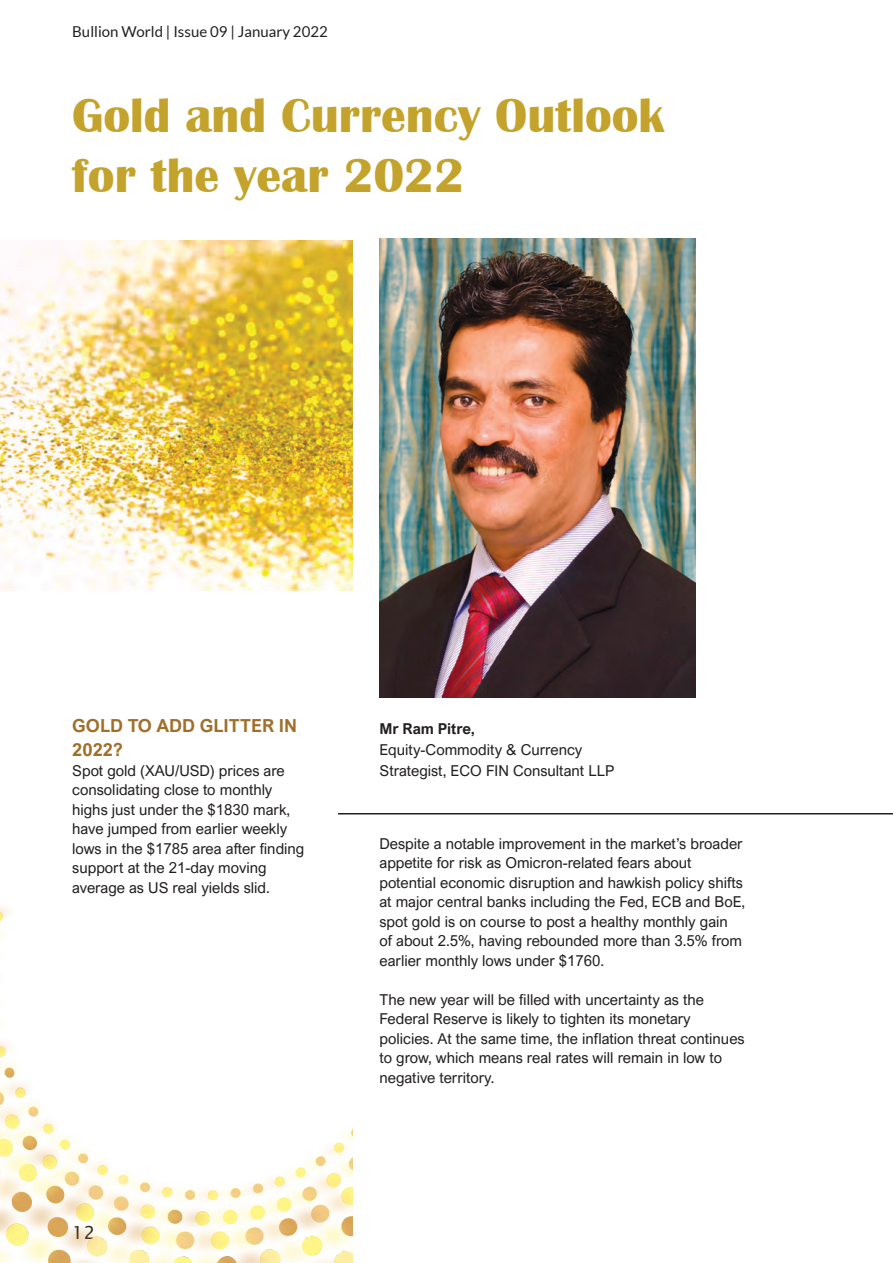
<style>
.page{position:relative;width:893px;height:1263px;background:#fff}
.page>*{position:absolute;margin:0;border:0;box-sizing:border-box;transform-origin:0 0}
.t1{font:700 49.5px/60px "Britannic";color:#c4a32d}
.t2{font:700 18px/24px "Arial Nova";color:#a16f29}
.t3{font:18px "Lucida Sans Unicode";color:#231f20}
.t4{font:15px/19.5px "Arial Nova";color:#231f20}
.t5{font:15px "Lato";color:#231f20}
.t6{font:700 15px "Arial Nova";color:#231f20}
</style>
<div class="page">
<img style="left:0;top:906px;width:352px;height:357px">
<img style="left:379px;top:239px;width:316px;height:458px">
<img style="left:0;top:241px;width:352px;height:350px">
<hr style="left:338px;top:813px;width:555px;height:1px;background:#231f20">
<p class="t5" style="left:72px;top:23px;width:257px">Bullion World | Issue 09 | January 2022</p>
<h1 class="t1" style="left:72px;top:86px;width:594px">Gold and Currency Outlook for the year 2022</h1>
<p class="t2" style="left:72px;top:714px;width:226px">GOLD TO ADD GLITTER IN<br>2022?</p>
<p class="t4" style="left:72px;top:760px;width:234px">Spot gold (XAU/USD) prices are consolidating close to monthly highs just under the $1830 mark, have jumped from earlier weekly lows in the $1785 area after finding support at the 21-day moving average as US real yields slid.</p>
<p class="t3" style="left:72px;top:1218px;width:24px">12</p>
<p class="t6" style="left:379px;top:720px;width:97px">Mr Ram Pitre,</p>
<p class="t4" style="left:379px;top:739px;width:236px;line-height:21px">Equity-Commodity &amp; Currency<br>Strategist, ECO FIN Consultant LLP</p>
<p class="t4" style="left:379px;top:833px;width:367px">Despite a notable improvement in the market’s broader appetite for risk as Omicron-related fears about potential economic disruption and hawkish policy shifts at major central banks including the Fed, ECB and BoE, spot gold is on course to post a healthy monthly gain<br>of about 2.5%, having rebounded more than 3.5% from earlier monthly lows under $1760.</p>
<p class="t4" style="left:379px;top:989px;width:367px">The new year will be filled with uncertainty as the Federal Reserve is likely to tighten its monetary policies. At the same time, the inflation threat continues to grow, which means real rates will remain in low to negative territory.</p>
</div>
